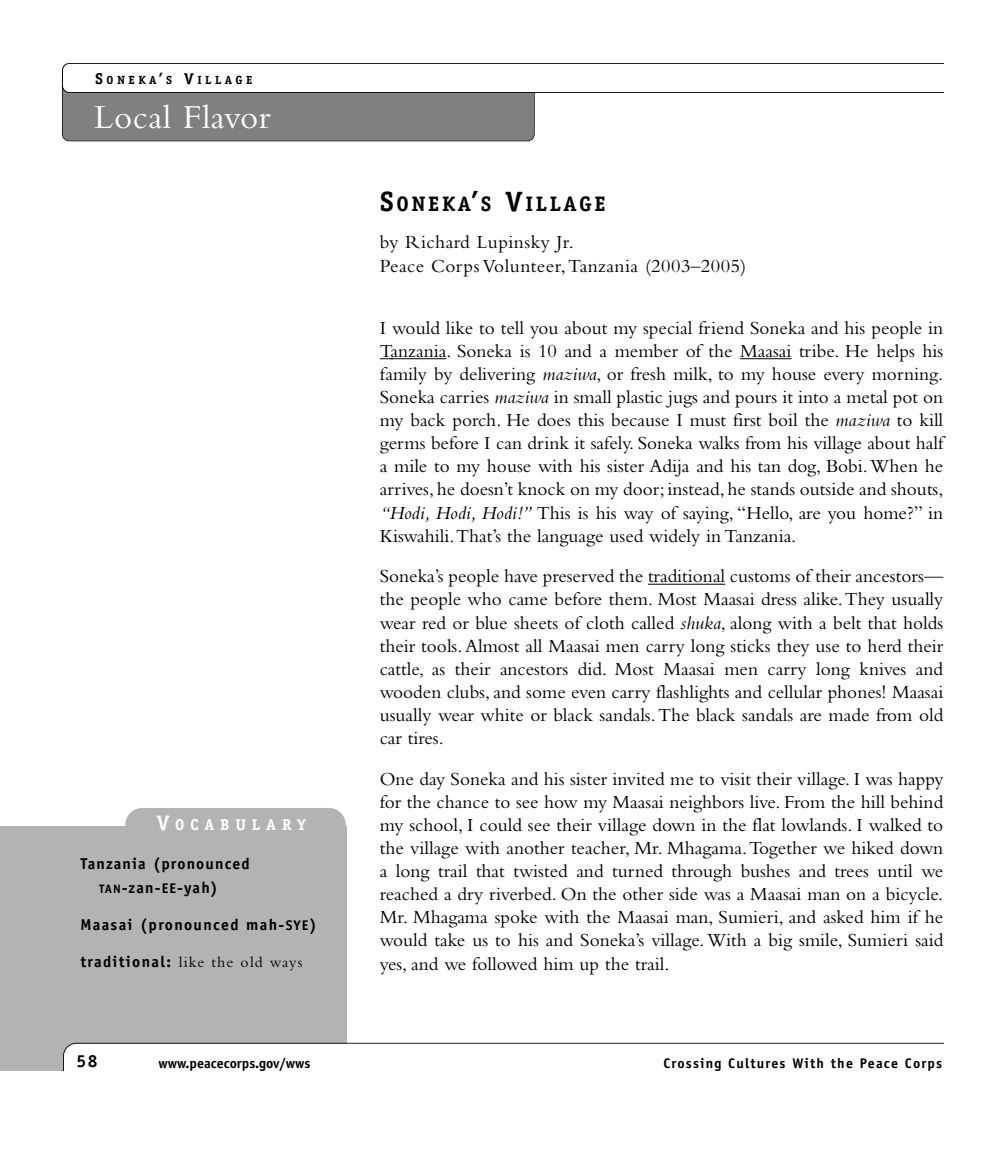
<style>
.page{position:relative;width:1008px;height:1166px;background:#fff}
.page>*{position:absolute;margin:0;border:0;box-sizing:border-box;transform-origin:0 0}
.t1{font:35px "Bembo";letter-spacing:.015em;color:#fff}
.t2{font:700 21px "Officina Serif";letter-spacing:.125em;color:#000}
.t3{font:19.25px/23.1px "Bembo";color:#000;text-align:justify}
.t4{font:19.25px/24.5px "Bembo";letter-spacing:.025em;color:#000}
.t5{font:700 17.5px "Officina Sans";color:#000}
.t6{font:700 15.75px/24.5px "Officina Sans";letter-spacing:.07em;color:#000}
.t7{font:15.75px "Bembo";letter-spacing:.075em;color:#000}
.t8{font:700 15.75px "Officina Serif";letter-spacing:.37em;color:#fff}
.t9{font:700 14px "Officina Sans";letter-spacing:.085em;color:#000}
.t10{font:700 14px "Officina Sans";color:#000}
.t11{font:700 11.9px "Officina Serif";letter-spacing:.295em;color:#000}
.s1{font-size:15.75px}
.s2{font-size:21px}
.s3{font-size:12.25px}
.s4{font-size:14px}
.s5{font-family:"Officina Sans";font-weight:700}
.s6{font-size:28px}
.s7{font-style:italic}
</style>
<div class="page">
<div style="left:0;top:826px;width:346px;height:247px;background:#b3b3b3"></div>
<div style="left:63px;top:65px;width:471px;height:75px;background:#808080;border-radius:6px"></div>
<div style="left:62px;top:64px;width:473px;height:77px;border:2px solid #000;border-radius:7px"></div>
<hr style="left:391px;top:358px;width:55px;height:1px;background:#000">
<hr style="left:740px;top:358px;width:51px;height:1px;background:#000">
<hr style="left:648px;top:583px;width:77px;height:1px;background:#000">
<div style="left:63px;top:64px;width:893px;height:28px;background:#fff;border-radius:6px"></div>
<div style="left:62px;top:63px;width:895px;height:30px;border:2px solid #000;border-radius:7px"></div>
<div style="left:944px;top:63px;width:44px;height:42px;background:#fff"></div>
<div style="left:64px;top:1043px;width:909px;height:75px;background:#fff;border-radius:13px"></div>
<div style="left:63px;top:1042px;width:911px;height:77px;border:2px solid #000;border-radius:13px"></div>
<div style="left:944px;top:1036px;width:63px;height:125px;background:#fff"></div>
<div style="left:0;top:1071px;width:945px;height:95px;background:#fff"></div>
<div style="left:125px;top:808px;width:221px;height:34px;background:#b3b3b3;border-radius:17px"></div>
<p class="t11" style="left:95px;top:75px;width:159px"><span class="s1">S</span>ONEKA<span class="s1">’</span>S <span class="s1">V</span>ILLAGE</p>
<h1 class="t1" style="left:94px;top:105px;width:178px">Local Flavor</h1>
<p class="t8" style="left:157px;top:818px;width:151px"><span class="s2">V</span>OCABULARY</p>
<p class="t6" style="left:99px;top:852px;width:152px;text-indent:-19px">Tanzania (pronounced<br><span class="s3">TAN</span>-zan-<span class="s4">EE</span>-yah)</p>
<p class="t6" style="left:80px;top:913px;width:238px">Maasai (pronounced mah-<span class="s4">SYE</span>)</p>
<p class="t7" style="left:81px;top:956px;width:224px"><span class="s5">traditional:</span> like the old ways</p>
<p class="t2" style="left:380px;top:196px;width:228px"><span class="s6">S</span>ONEKA<span class="s6">’</span>S <span class="s6">V</span>ILLAGE</p>
<p class="t4" style="left:380px;top:231px;width:368px">by Richard Lupinsky Jr.<br>Peace Corps Volunteer,Tanzania (2003–2005)</p>
<p class="t3" style="left:380px;top:318px;width:565px">I would like to tell you about my special friend Soneka and his people in Tanzania. Soneka is 10 and a member of the Maasai tribe. He helps his family by delivering <span class="s7">maziwa</span>, or fresh milk, to my house every morning.<br>Soneka carries <span class="s7">maziwa</span> in small plastic jugs and pours it into a metal pot on my back porch. He does this because I must first boil the <span class="s7">maziwa</span> to kill germs before I can drink it safely. Soneka walks from his village about half a mile to my house with his sister Adija and his tan dog, Bobi.When he arrives, he doesn’t knock on my door; instead, he stands outside and shouts, <span class="s7">“Hodi, Hodi, Hodi!”</span> This is his way of saying, “Hello, are you home?” in Kiswahili.That’s the language used widely in Tanzania.</p>
<p class="t3" style="left:380px;top:566px;width:565px">Soneka’s people have preserved the traditional customs of their ancestors— the people who came before them. Most Maasai dress alike.They usually wear red or blue sheets of cloth called <span class="s7">shuka</span>, along with a belt that holds their tools.Almost all Maasai men carry long sticks they use to herd their cattle, as their ancestors did. Most Maasai men carry long knives and wooden clubs, and some even carry flashlights and cellular phones! Maasai usually wear white or black sandals.The black sandals are made from old car tires.</p>
<p class="t3" style="left:380px;top:769px;width:565px">One day Soneka and his sister invited me to visit their village. I was happy for the chance to see how my Maasai neighbors live. From the hill behind my school, I could see their village down in the flat lowlands. I walked to the village with another teacher, Mr. Mhagama.Together we hiked down a long trail that twisted and turned through bushes and trees until we reached a dry riverbed. On the other side was a Maasai man on a bicycle.<br>Mr. Mhagama spoke with the Maasai man, Sumieri, and asked him if he would take us to his and Soneka’s village. With a big smile, Sumieri said yes, and we followed him up the trail.</p>
<p class="t5" style="left:77px;top:1054px;width:22px">58</p>
<p class="t10" style="left:158px;top:1057px;width:153px">www.peacecorps.gov/wws</p>
<p class="t9" style="left:663px;top:1057px;width:280px">Crossing Cultures With the Peace Corps</p>
</div>
